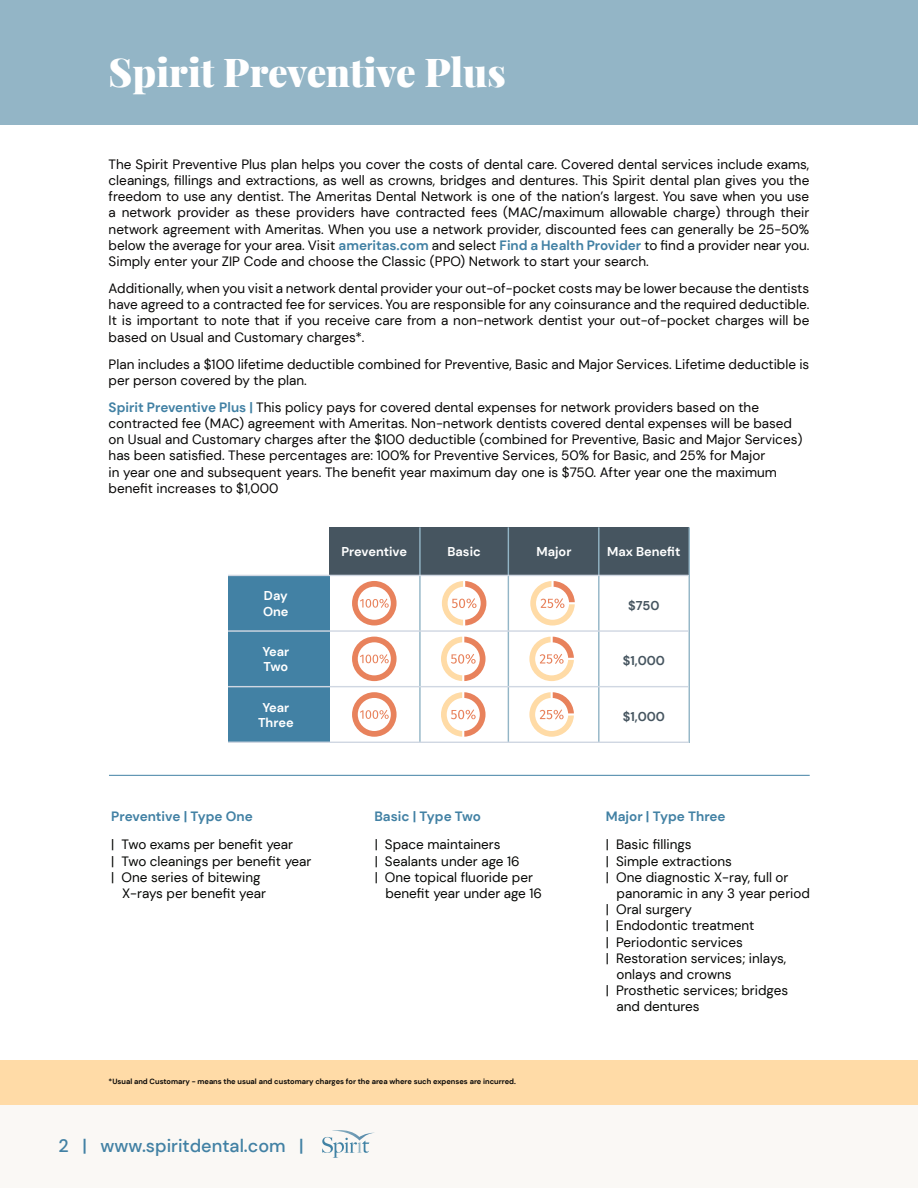
<style>
.page{position:relative;width:918px;height:1188px;background:#fff}
.page>*{position:absolute;margin:0;border:0;box-sizing:border-box;transform-origin:0 0}
.t1{font:900 39px "Playfair Display";color:#fff}
.t2{font:500 18px "DM Sans";color:#4281a4}
.t3{font:13.5px/16.2px "DM Sans";color:#070605;text-align:justify}
.t4{font:13.5px/16.2px "DM Sans";color:#040503}
.t5{font:700 13.5px "DM Sans";color:#4281a4}
.t6{font:700 12.75px/15.3px "DM Sans";color:#fff}
.t7{font:700 12.75px "DM Sans";color:#465560}
.t8{font:700 7.5px "DM Sans";color:#070605}
.s1{font-weight:700;color:#4281a4}
</style>
<div class="page">
<div style="left:0;top:0;width:918px;height:124px;background:#93b5c6"></div>
<hr style="left:109px;top:775px;width:701px;height:1px;background:#4281a4">
<div style="left:329px;top:528px;width:360px;height:47px;background:#465560"></div>
<hr style="left:419px;top:527px;width:2px;height:215px;background:#93b5c6">
<hr style="left:508px;top:527px;width:1px;height:215px;background:#93b5c6">
<hr style="left:598px;top:527px;width:2px;height:215px;background:#93b5c6">
<hr style="left:689px;top:527px;width:1px;height:216px;background:#93b5c6">
<div style="left:228px;top:576px;width:101px;height:166px;background:#4281a4"></div>
<hr style="left:228px;top:575px;width:461px;height:1px;background:#d0d7e2">
<hr style="left:228px;top:630px;width:461px;height:2px;background:#d0d7e2">
<hr style="left:228px;top:686px;width:461px;height:1px;background:#d0d7e2">
<hr style="left:228px;top:742px;width:461px;height:1px;background:#d0d7e2">
<svg style="left:352px;top:581px;width:45px;height:44px"></svg>
<svg style="left:352px;top:637px;width:45px;height:44px"></svg>
<svg style="left:352px;top:692px;width:45px;height:45px"></svg>
<svg style="left:442px;top:581px;width:44px;height:44px"></svg>
<svg style="left:441px;top:637px;width:45px;height:44px"></svg>
<svg style="left:441px;top:692px;width:45px;height:45px"></svg>
<svg style="left:530px;top:581px;width:45px;height:45px"></svg>
<svg style="left:529px;top:637px;width:45px;height:44px"></svg>
<svg style="left:529px;top:692px;width:45px;height:45px"></svg>
<div style="left:0;top:1061px;width:918px;height:44px;background:#ffdba7"></div>
<hr style="left:917px;top:0;width:1px;height:124px;background:#465560">
<div style="left:0;top:1105px;width:918px;height:83px;background:#faf8f5"></div>
<svg style="left:322px;top:1130px;width:52px;height:28px"></svg>
<div style="left:341px;top:1154px;width:58px;height:13px;background:#faf8f5"></div>
<p class="t1" style="left:109px;top:42px;width:399px">Spirit Preventive Plus</p>
<p class="t3" style="left:109px;top:156px;width:702px">The Spirit Preventive Plus plan helps you cover the costs of dental care. Covered dental services include exams, cleanings, fillings and extractions, as well as crowns, bridges and dentures. This Spirit dental plan gives you the freedom to use any dentist. The Ameritas Dental Network is one of the nation’s largest. You save when you use a network provider as these providers have contracted fees (MAC/maximum allowable charge) through their network agreement with Ameritas. When you use a network provider, discounted fees can generally be 25-50% below the average for your area. Visit <span class="s1">ameritas.com</span> and select <span class="s1">Find a Health Provider</span> to find a provider near you.<br>Simply enter your ZIP Code and choose the Classic (PPO) Network to start your search.</p>
<p class="t3" style="left:109px;top:280px;width:702px">Additionally, when you visit a network dental provider your out-of-pocket costs may be lower because the dentists have agreed to a contracted fee for services. You are responsible for any coinsurance and the required deductible.<br>It is important to note that if you receive care from a non-network dentist your out-of-pocket charges will be based on Usual and Customary charges*.</p>
<p class="t3" style="left:109px;top:356px;width:702px">Plan includes a $100 lifetime deductible combined for Preventive, Basic and Major Services. Lifetime deductible is per person covered by the plan.</p>
<p class="t3" style="left:109px;top:399px;width:695px;text-align:left"><span class="s1">Spirit Preventive Plus |</span> This policy pays for covered dental expenses for network providers based on the contracted fee (MAC) agreement with Ameritas. Non-network dentists covered dental expenses will be based on Usual and Customary charges after the $100 deductible (combined for Preventive, Basic and Major Services) has been satisfied. These percentages are: 100% for Preventive Services, 50% for Basic, and 25% for Major<br>in year one and subsequent years. The benefit year maximum day one is $750. After year one the maximum benefit increases to $1,000</p>
<p class="t6" style="left:263px;top:588px;width:27px">Day<br>One</p>
<p class="t6" style="left:262px;top:644px;width:28px">Year<br>Two</p>
<p class="t6" style="left:258px;top:699px;width:37px;text-align:center">Year<br>Three</p>
<p class="t6" style="left:263px;top:588px;width:28px">Year</p>
<p class="t6" style="left:342px;top:544px;width:67px">Preventive</p>
<p class="t6" style="left:448px;top:544px;width:35px">Basic</p>
<p class="t6" style="left:537px;top:544px;width:36px">Major</p>
<p class="t6" style="left:607px;top:544px;width:75px">Max Benefit</p>
<p class="t7" style="left:628px;top:597px;width:33px">$750</p>
<p class="t7" style="left:623px;top:653px;width:44px">$1,000</p>
<p class="t7" style="left:623px;top:708px;width:44px">$1,000</p>
<p class="t5" style="left:111px;top:808px;width:143px">Preventive | Type One</p>
<p class="t4" style="left:111px;top:837px;width:183px">| Two exams per benefit year</p>
<p class="t4" style="left:111px;top:853px;width:202px">| Two cleanings per benefit year | One series of bitewing</p>
<p class="t4" style="left:122px;top:885px;width:145px">X-rays per benefit year</p>
<p class="t5" style="left:374px;top:808px;width:108px">Basic | Type Two</p>
<p class="t4" style="left:375px;top:837px;width:127px">| Space maintainers</p>
<p class="t4" style="left:375px;top:853px;width:147px">| Sealants under age 16</p>
<p class="t4" style="left:375px;top:869px;width:160px">| One topical fluoride per</p>
<p class="t4" style="left:385px;top:885px;width:158px">benefit year under age 16</p>
<p class="t5" style="left:606px;top:808px;width:121px">Major | Type Three</p>
<p class="t4" style="left:606px;top:837px;width:128px">| Basic fillings<br>| Simple extractions</p>
<p class="t4" style="left:606px;top:869px;width:184px">| One diagnostic X-ray, full or</p>
<p class="t4" style="left:617px;top:885px;width:195px">panoramic in any 3 year period</p>
<p class="t4" style="left:606px;top:901px;width:88px">| Oral surgery</p>
<p class="t4" style="left:606px;top:918px;width:150px">| Endodontic treatment</p>
<p class="t4" style="left:606px;top:934px;width:139px">| Periodontic services</p>
<p class="t4" style="left:606px;top:950px;width:182px">| Restoration services; inlays,</p>
<p class="t4" style="left:617px;top:966px;width:117px">onlays and crowns</p>
<p class="t4" style="left:606px;top:982px;width:184px">| Prosthetic services; bridges</p>
<p class="t4" style="left:617px;top:999px;width:84px">and dentures</p>
<p class="t8" style="left:109px;top:1077px;width:409px">*Usual and Customary - means the usual and customary charges for the area where such expenses are incurred.</p>
<h2 class="t2" style="left:59px;top:1134px;width:247px">2 | www.spiritdental.com |</h2>
</div>
